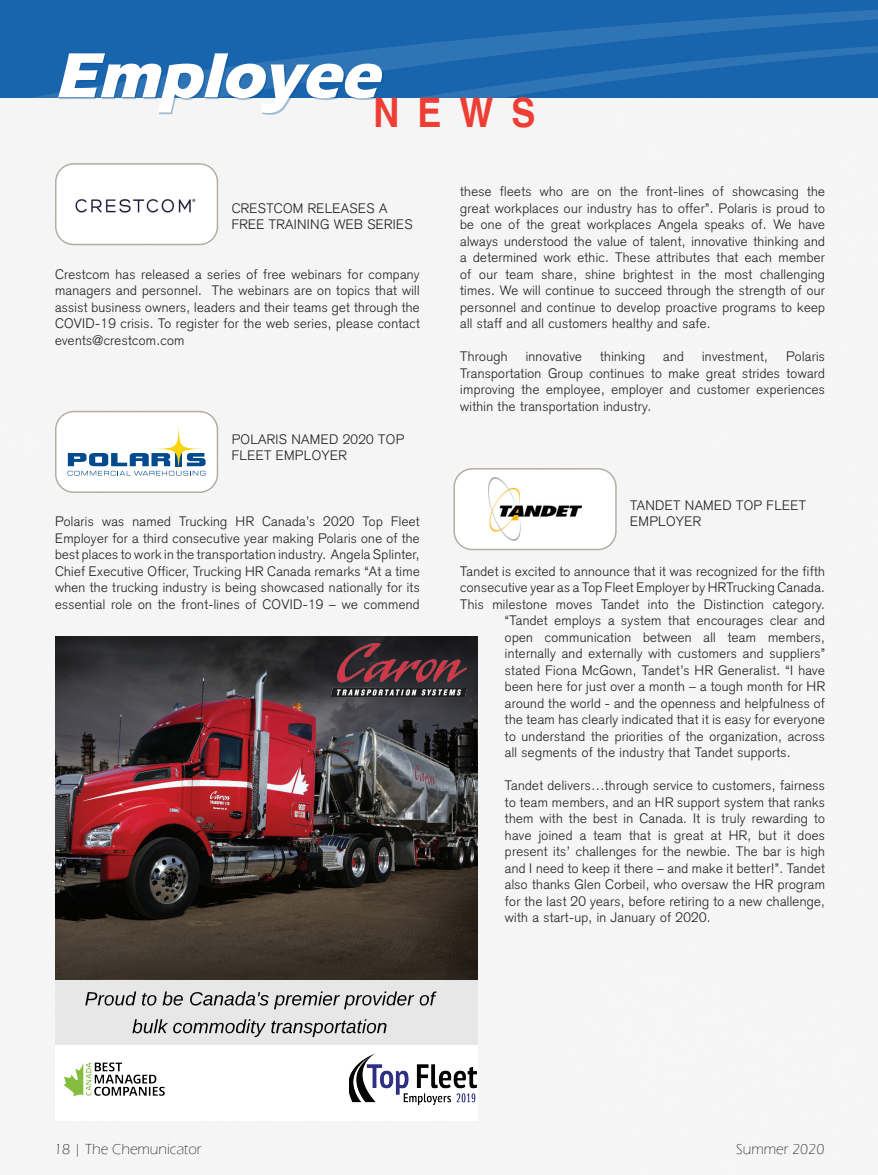
<style>
.page{position:relative;width:878px;height:1175px;background:#fff}
.page>*{position:absolute;margin:0;border:0;box-sizing:border-box;transform-origin:0 0}
.t1{font:italic 700 66px "Eras ITC";color:#fff}
.t2{font:700 40.65px "Helvetica cyr";color:#ee3e34;scale:.88 1}
.t3{font:300 15px "Eras ITC";color:#231f20}
.t4{font:300 13.5px/16.5px "Akzidenz Grotesk";letter-spacing:.025em;color:#231f20;text-align:justify}
</style>
<div class="page">
<svg style="left:155px;top:424px;width:47px;height:50px"></svg>
<svg style="left:68px;top:453px;width:137px;height:22px"></svg>
<div style="left:55px;top:411px;width:163px;height:82px;border:2px solid #b4ada4;border-radius:18px"></div>
<div style="left:0;top:0;width:877px;height:97px;background:#1965ad"></div>
<svg style="left:37px;top:1px;width:841px;height:96px"></svg>
<div style="left:60px;top:55px;width:324px;height:60px;background:#004a8d;opacity:.35"></div>
<img style="left:488px;top:477px;width:94px;height:64px">
<div style="left:453px;top:468px;width:163px;height:82px;border:2px solid #b4ada4;border-radius:18px"></div>
<img style="left:55px;top:637px;width:423px;height:342px">
<div style="left:55px;top:980px;width:423px;height:64px;background:#e5e5e5"></div>
<img style="left:331px;top:643px;width:136px;height:53px">
<img style="left:349px;top:1053px;width:128px;height:51px">
<img style="left:55px;top:1044px;width:128px;height:53px">
<svg style="left:85px;top:991px;width:98px;height:15px"></svg>
<svg style="left:190px;top:991px;width:246px;height:18px"></svg>
<svg style="left:132px;top:1019px;width:255px;height:18px"></svg>
<img style="left:64px;top:164px;width:145px;height:80px">
<div style="left:55px;top:163px;width:163px;height:82px;border:2px solid #b4ada4;border-radius:18px"></div>
<h1 class="t1" style="left:55px;top:37px;width:341px">Employee</h1>
<h2 class="t2" style="left:373px;top:90px;width:186px">NEWS</h2>
<p class="t4" style="left:232px;top:200px;width:183px">CRESTCOM RELEASES A<br>FREE TRAINING WEB SERIES</p>
<p class="t4" style="left:55px;top:266px;width:366px">Crestcom has released a series of free webinars for company managers and personnel. The webinars are on topics that will assist business owners, leaders and their teams get through the COVID-19 crisis. To register for the web series, please contact events@crestcom.com</p>
<p class="t4" style="left:232px;top:431px;width:174px">POLARIS NAMED 2020 TOP<br>FLEET EMPLOYER</p>
<p class="t4" style="left:55px;top:513px;width:366px">Polaris was named Trucking HR Canada’s 2020 Top Fleet Employer for a third consecutive year making Polaris one of the best places to work in the transportation industry. Angela Splinter, Chief Executive Officer, Trucking HR Canada remarks “At a time when the trucking industry is being showcased nationally for its essential role on the front-lines of COVID-19 – we commend</p>
<p class="t4" style="left:460px;top:183px;width:366px">these fleets who are on the front-lines of showcasing the great workplaces our industry has to offer”. Polaris is proud to be one of the great workplaces Angela speaks of. We have always understood the value of talent, innovative thinking and a determined work ethic. These attributes that each member of our team share, shine brightest in the most challenging times. We will continue to succeed through the strength of our personnel and continue to develop proactive programs to keep all staff and all customers healthy and safe.</p>
<p class="t4" style="left:460px;top:348px;width:49px">Through</p>
<p class="t4" style="left:525px;top:348px;width:58px">innovative</p>
<p class="t4" style="left:600px;top:348px;width:46px">thinking</p>
<p class="t4" style="left:663px;top:348px;width:22px">and</p>
<p class="t4" style="left:702px;top:348px;width:67px">investment,</p>
<p class="t4" style="left:460px;top:348px;width:366px;text-indent:326px">Polaris Transportation Group continues to make great strides toward improving the employee, employer and customer experiences within the transportation industry.</p>
<p class="t4" style="left:630px;top:497px;width:177px">TANDET NAMED TOP FLEET<br>EMPLOYER</p>
<p class="t4" style="left:460px;top:563px;width:366px">Tandet is excited to announce that it was recognized for the fifth</p>
<p class="t4" style="left:460px;top:579px;width:366px">consecutive year as a Top Fleet Employer by HRTrucking Canada.</p>
<p class="t4" style="left:460px;top:596px;width:366px">This milestone moves Tandet into the Distinction category.</p>
<p class="t4" style="left:505px;top:612px;width:321px">“Tandet employs a system that encourages clear and</p>
<p class="t4" style="left:505px;top:629px;width:321px">open communication between all team members,</p>
<p class="t4" style="left:505px;top:645px;width:321px">internally and externally with customers and suppliers”</p>
<p class="t4" style="left:505px;top:662px;width:321px">stated Fiona McGown, Tandet’s HR Generalist. “I have</p>
<p class="t4" style="left:505px;top:678px;width:321px">been here for just over a month – a tough month for HR</p>
<p class="t4" style="left:505px;top:695px;width:321px">around the world - and the openness and helpfulness of</p>
<p class="t4" style="left:505px;top:711px;width:321px">the team has clearly indicated that it is easy for everyone</p>
<p class="t4" style="left:505px;top:728px;width:321px">to understand the priorities of the organization, across</p>
<p class="t4" style="left:505px;top:744px;width:287px">all segments of the industry that Tandet supports.</p>
<p class="t4" style="left:505px;top:777px;width:321px">Tandet delivers…through service to customers, fairness to team members, and an HR support system that ranks them with the best in Canada. It is truly rewarding to have joined a team that is great at HR, but it does present its’ challenges for the newbie. The bar is high and I need to keep it there – and make it better!”. Tandet also thanks Glen Corbeil, who oversaw the HR program for the last 20 years, before retiring to a new challenge, with a start-up, in January of 2020.</p>
<p class="t3" style="left:54px;top:1141px;width:149px">18 | The Chemunicator</p>
<p class="t3" style="left:736px;top:1141px;width:90px">Summer 2020</p>
</div>
